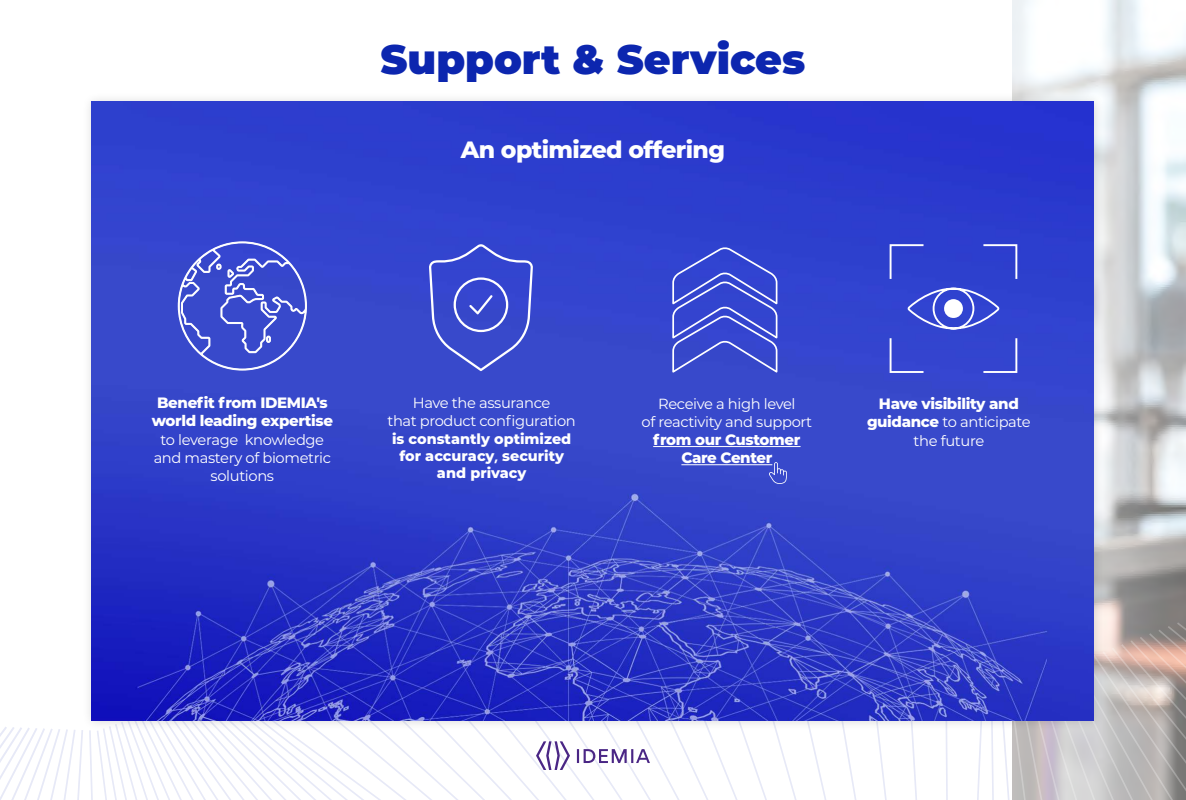
<style>
.page{position:relative;width:1186px;height:800px;background:#fff}
.page>*{position:absolute;margin:0;border:0;box-sizing:border-box;transform-origin:0 0}
.t1{font:900 41.2px "IDEMIA";color:#0c26af}
.t2{font:800 23.6px "IDEMIA";letter-spacing:-.025em;color:#fff}
.t3{font:800 15px/18.2px "IDEMIA";letter-spacing:-.025em;color:#fff;text-align:center}
.t4{font:14.7px/18.2px "IDEMIA";letter-spacing:-.025em;color:#fff;text-align:center}
.t5{font:800 14.4px/17.4px "IDEMIA";color:#fff;text-align:center}
.s1{font-weight:800;font-size:15px}
</style>
<div class="page">
<svg style="left:0;top:622px;width:1186px;height:178px"></svg>
<div style="left:82px;top:92px;width:1022px;height:639px;background:#000;opacity:.15"></div>
<img style="left:92px;top:102px;width:1002px;height:619px">
<svg style="left:178px;top:242px;width:129px;height:129px;background:#5160d2"></svg>
<hr style="left:653px;top:446px;width:148px;height:1px;background:#fff">
<hr style="left:681px;top:464px;width:91px;height:1px;background:#fff">
<svg style="left:671px;top:245px;width:108px;height:130px;background:#4858d3"></svg>
<svg style="left:889px;top:243px;width:129px;height:131px;background:#3d4ed1"></svg>
<div style="left:944px;top:299px;width:19px;height:19px;background:#fff;border-radius:50%"></div>
<svg style="left:429px;top:244px;width:104px;height:127px;background:#4858d1"></svg>
<svg style="left:769px;top:462px;width:18px;height:22px"></svg>
<h1 class="t1" style="left:381px;top:28px;width:426px">Support &amp; Services</h1>
<h2 class="t2" style="left:461px;top:133px;width:266px">An optimized offering</h2>
<p class="t3" style="left:152px;top:393px;width:183px">Benefit from IDEMIA’s world leading expertise</p>
<p class="t4" style="left:154px;top:430px;width:179px">to leverage knowledge and mastery of biometric solutions</p>
<p class="t4" style="left:387px;top:393px;width:190px">Have the assurance<br>that product configuration</p>
<p class="t5" style="left:392px;top:429px;width:181px">is constantly optimized for accuracy, security and privacy</p>
<p class="t4" style="left:642px;top:394px;width:172px">Receive a high level<br>of reactivity and support</p>
<p class="t3" style="left:653px;top:430px;width:149px">from our Customer<br>Care Center</p>
<p class="t3" style="left:879px;top:394px;width:141px">Have visibility and</p>
<p class="t4" style="left:867px;top:413px;width:165px"><span class="s1">guidance</span> to anticipate the future</p>
</div>
